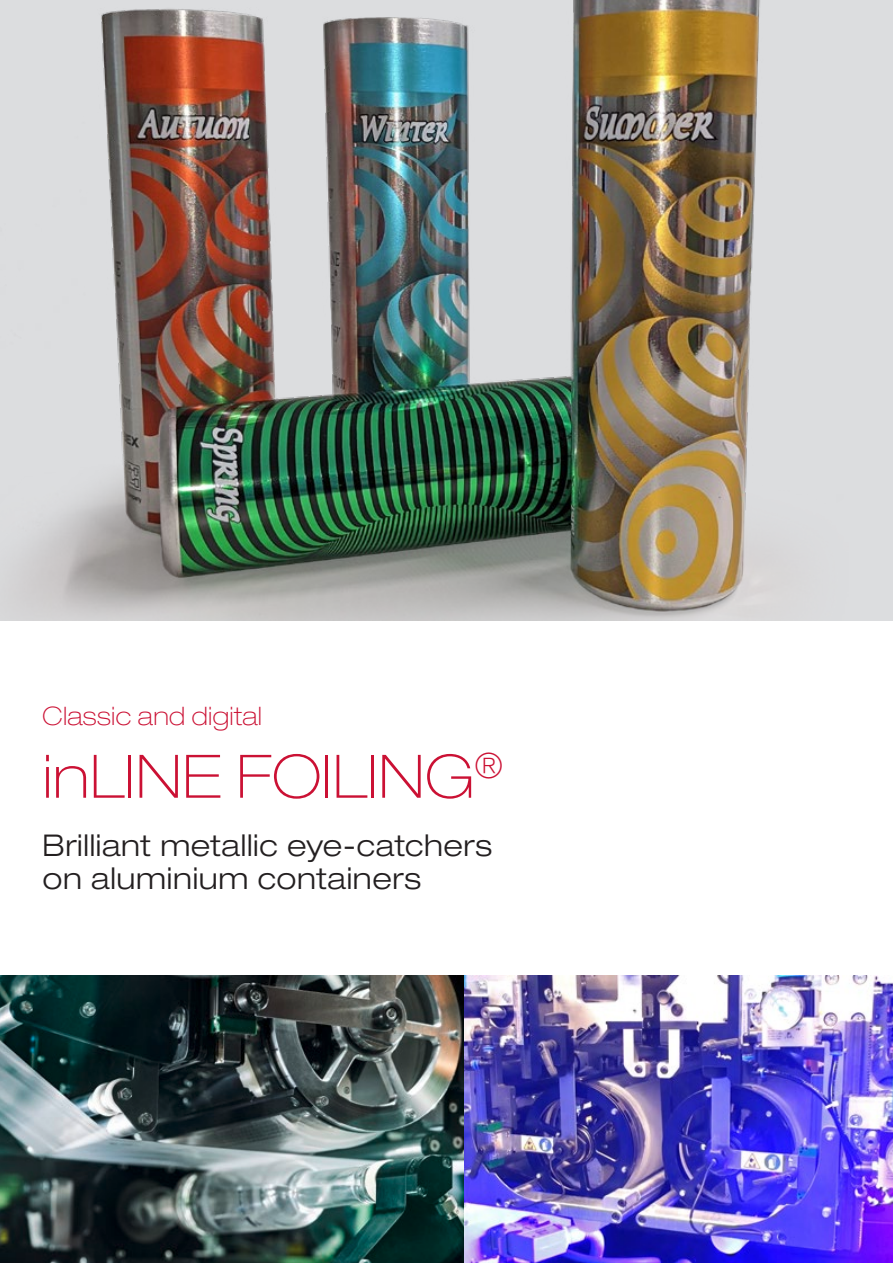
<style>
.page{position:relative;width:893px;height:1263px;background:#fff}
.page>*{position:absolute;margin:0;border:0;box-sizing:border-box;transform-origin:0 0}
.t1{font:100 expanded 60px "Helvetica Neue LT Std";letter-spacing:.015em;color:#cb1134}
.t2{font:300 expanded 30px/33px "Helvetica Neue LT Std";letter-spacing:.02em;color:#231f20}
.t3{font:100 expanded 25.5px "Helvetica Neue LT Std";letter-spacing:.015em;color:#cb1134}
</style>
<div class="page">
<img style="left:0;top:975px;width:893px;height:288px">
<div style="left:0;top:0;width:893px;height:621px;background:#dcdddf"></div>
<img style="left:10px;top:0;width:758px;height:621px">
<p class="t3" style="left:43px;top:701px;width:221px">Classic and digital</p>
<h1 class="t1" style="left:43px;top:741px;width:462px">inLINE FOILING<sup>®</sup></h1>
<p class="t2" style="left:43px;top:829px;width:451px">Brilliant metallic eye-catchers on aluminium containers</p>
</div>
